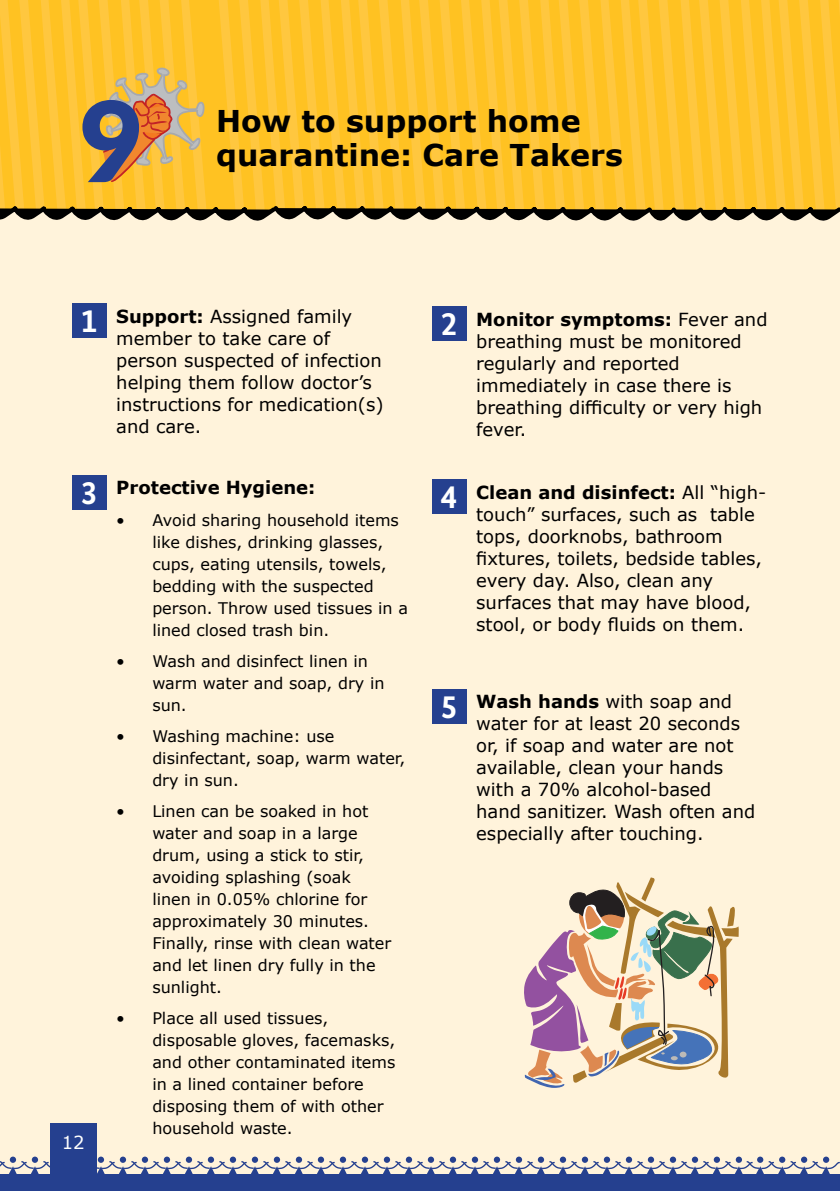
<style>
.page{position:relative;width:840px;height:1191px;background:#fff}
.page>*{position:absolute;margin:0;border:0;box-sizing:border-box;transform-origin:0 0}
.t1{font:900 111.4px "Lato";color:#25408f}
.t2{font:700 33.2px "Bundes Sans";color:#fff}
.t3{font:700 30px/34px "Verdana";color:#000}
.t4{font:18px/22px "Verdana";color:#000}
.t5{font:700 18px "Verdana";color:#000}
.t6{font:18px "Verdana";color:#fff}
.t7{font:16px/22px "Verdana";color:#000}
.s1{font-weight:700}
</style>
<div class="page">
<div style="left:0;top:0;width:839px;height:1191px;background:#fff3db"></div>
<svg style="left:0;top:1156px;width:840px;height:20px"></svg>
<div style="left:50px;top:1123px;width:46px;height:66px;background:#25408f"></div>
<div style="left:0;top:1174px;width:683px;height:17px;background:#25408f"></div>
<div style="left:683px;top:1174px;width:156px;height:17px;background:#25408f"></div>
<div style="left:72px;top:304px;width:34px;height:34px;background:#25408f"></div>
<div style="left:72px;top:475px;width:34px;height:34px;background:#25408f"></div>
<div style="left:432px;top:306px;width:34px;height:34px;background:#25408f"></div>
<div style="left:432px;top:479px;width:34px;height:34px;background:#25408f"></div>
<div style="left:432px;top:689px;width:34px;height:34px;background:#25408f"></div>
<svg style="left:524px;top:877px;width:214px;height:210px"></svg>
<svg style="left:0;top:0;width:839px;height:221px;background:#f3bb31"></svg>
<h1 class="t1" style="left:76px;top:76px;width:66px">9</h1>
<h3 class="t3" style="left:216px;top:103px;width:408px">How to support home quarantine: Care Takers</h3>
<h2 class="t2" style="left:81px;top:300px;width:18px">1</h2>
<h2 class="t2" style="left:81px;top:472px;width:18px">3</h2>
<p class="t6" style="left:62px;top:1130px;width:24px">12</p>
<p class="t4" style="left:116px;top:305px;width:269px"><span class="s1">Support:</span> Assigned family member to take care of person suspected of infection helping them follow doctor’s instructions for medication(s) and care.</p>
<p class="t5" style="left:116px;top:475px;width:200px">Protective Hygiene:</p>
<p class="t7" style="left:152px;top:508px;width:257px;text-indent:-36px">• Avoid sharing household items like dishes, drinking glasses, cups, eating utensils, towels, bedding with the suspected person. Throw used tissues in a lined closed trash bin.</p>
<p class="t7" style="left:152px;top:649px;width:233px;text-indent:-36px">• Wash and disinfect linen in warm water and soap, dry in sun.</p>
<p class="t7" style="left:152px;top:724px;width:254px;text-indent:-36px">• Washing machine: use disinfectant, soap, warm water, dry in sun.</p>
<p class="t7" style="left:152px;top:799px;width:240px;text-indent:-36px">• Linen can be soaked in hot water and soap in a large drum, using a stick to stir, avoiding splashing (soak linen in 0.05% chlorine for approximately 30 minutes.<br>Finally, rinse with clean water and let linen dry fully in the sunlight.</p>
<p class="t7" style="left:152px;top:1006px;width:244px;text-indent:-36px">• Place all used tissues, disposable gloves, facemasks, and other contaminated items in a lined container before disposing them of with other household waste.</p>
<h2 class="t2" style="left:440px;top:303px;width:18px">2</h2>
<h2 class="t2" style="left:440px;top:476px;width:18px">4</h2>
<p class="t4" style="left:476px;top:308px;width:293px"><span class="s1">Monitor symptoms:</span> Fever and breathing must be monitored regularly and reported immediately in case there is breathing difficulty or very high fever.</p>
<p class="t4" style="left:476px;top:481px;width:291px"><span class="s1">Clean and disinfect:</span> All “high&shy;touch” surfaces, such as table tops, doorknobs, bathroom fixtures, toilets, bedside tables, every day. Also, clean any surfaces that may have blood, stool, or body fluids on them.</p>
<h2 class="t2" style="left:440px;top:686px;width:18px">5</h2>
<p class="t4" style="left:476px;top:690px;width:280px"><span class="s1">Wash hands</span> with soap and water for at least 20 seconds or, if soap and water are not available, clean your hands with a 70% alcohol-based hand sanitizer. Wash often and especially after touching.</p>
</div>
